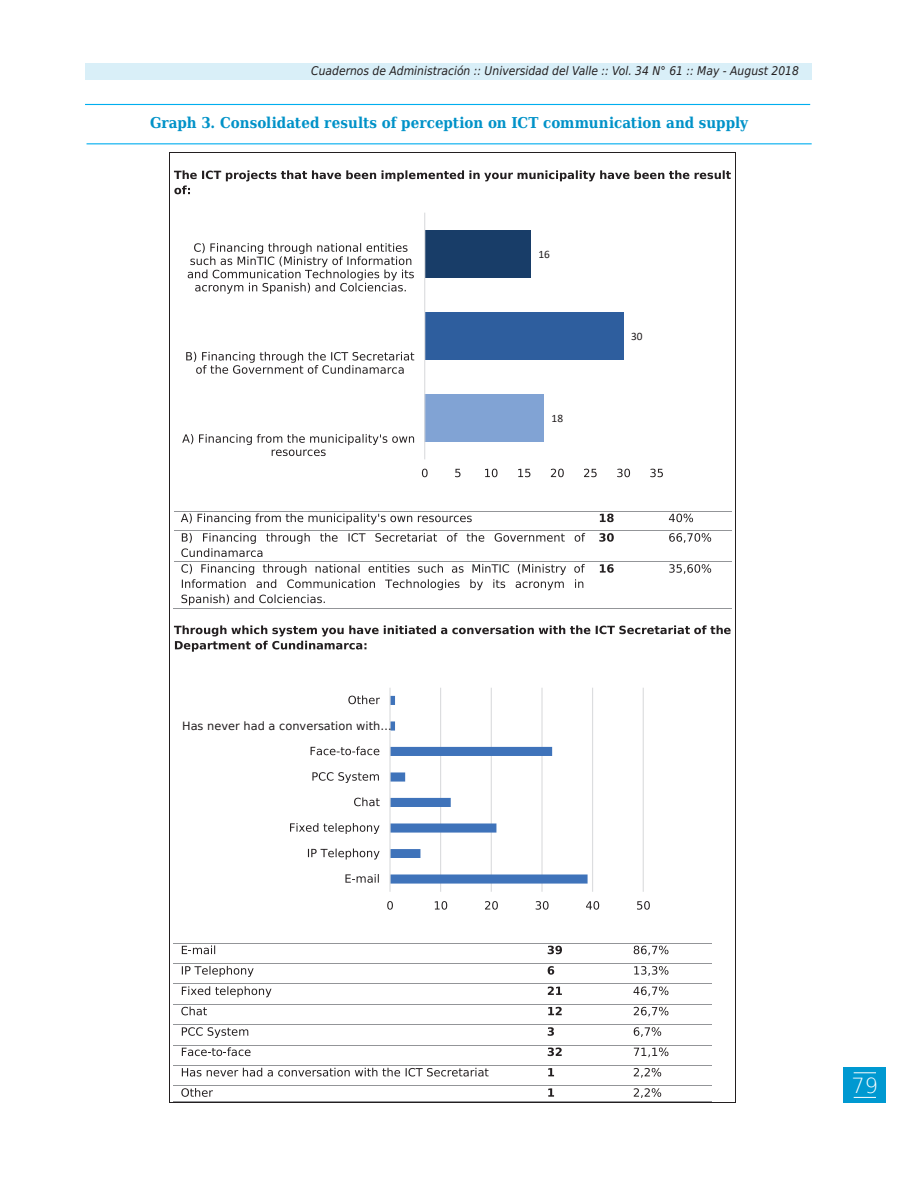
<style>
.page{position:relative;width:918px;height:1188px;background:#fff}
.page>*{position:absolute;margin:0;border:0;box-sizing:border-box;transform-origin:0 0}
.t1{font:200 21px "DejaVu Sans";color:#fff}
.Titulo_figura{font:700 15px "DejaVu Serif Condensed";color:#0092c8}
.t2{font:italic 12px "DejaVu Sans Condensed";color:#231f20}
.t3{font:11.4px "DejaVu Sans";color:#231f20}
.t4{font:11.4px "Calibri";color:#231f20}
</style>
<div class="page">
<div style="left:844px;top:1067px;width:42px;height:36px;background:#0099d1"></div>
<svg style="left:854px;top:1072px;width:22px;height:1px"></svg>
<svg style="left:854px;top:1097px;width:22px;height:1px"></svg>
<div style="left:85px;top:63px;width:727px;height:17px;background:#d9eff8"></div>
<hr style="left:85px;top:104px;width:725px;height:1px;background:#00aeef">
<hr style="left:87px;top:143px;width:725px;height:1px;background:#00aeef">
<svg style="left:174px;top:170px;width:557px;height:24px"></svg>
<svg style="left:181px;top:513px;width:291px;height:11px"></svg>
<svg style="left:600px;top:514px;width:14px;height:8px"></svg>
<svg style="left:669px;top:514px;width:24px;height:8px"></svg>
<hr style="left:174px;top:511px;width:418px;height:1px;background:#939598">
<hr style="left:592px;top:511px;width:70px;height:1px;background:#939598">
<hr style="left:662px;top:511px;width:69px;height:1px;background:#939598">
<svg style="left:349px;top:533px;width:236px;height:9px"></svg>
<svg style="left:181px;top:533px;width:157px;height:24px"></svg>
<svg style="left:599px;top:533px;width:15px;height:9px"></svg>
<svg style="left:669px;top:533px;width:42px;height:10px"></svg>
<hr style="left:174px;top:530px;width:418px;height:1px;background:#939598">
<hr style="left:592px;top:530px;width:70px;height:1px;background:#939598">
<hr style="left:662px;top:530px;width:69px;height:1px;background:#939598">
<svg style="left:181px;top:564px;width:404px;height:41px"></svg>
<svg style="left:600px;top:564px;width:14px;height:9px"></svg>
<svg style="left:669px;top:564px;width:42px;height:10px"></svg>
<hr style="left:174px;top:561px;width:418px;height:1px;background:#939598">
<hr style="left:592px;top:561px;width:70px;height:1px;background:#939598">
<hr style="left:662px;top:561px;width:69px;height:1px;background:#939598">
<hr style="left:173px;top:608px;width:419px;height:1px;background:#939598">
<hr style="left:591px;top:608px;width:71px;height:1px;background:#939598">
<hr style="left:661px;top:608px;width:70px;height:1px;background:#939598">
<svg style="left:174px;top:625px;width:557px;height:27px"></svg>
<svg style="left:182px;top:945px;width:33px;height:9px"></svg>
<svg style="left:548px;top:946px;width:14px;height:8px"></svg>
<svg style="left:634px;top:946px;width:34px;height:9px"></svg>
<hr style="left:174px;top:943px;width:366px;height:1px;background:#939598">
<hr style="left:541px;top:943px;width:85px;height:1px;background:#939598">
<hr style="left:627px;top:943px;width:85px;height:1px;background:#939598">
<svg style="left:182px;top:966px;width:72px;height:11px"></svg>
<svg style="left:548px;top:966px;width:6px;height:9px"></svg>
<svg style="left:634px;top:966px;width:34px;height:10px"></svg>
<hr style="left:174px;top:963px;width:366px;height:1px;background:#939598">
<hr style="left:541px;top:963px;width:85px;height:1px;background:#939598">
<hr style="left:627px;top:963px;width:85px;height:1px;background:#939598">
<svg style="left:182px;top:986px;width:90px;height:11px"></svg>
<svg style="left:548px;top:987px;width:14px;height:8px"></svg>
<svg style="left:633px;top:987px;width:35px;height:9px"></svg>
<hr style="left:174px;top:984px;width:366px;height:1px;background:#939598">
<hr style="left:541px;top:984px;width:85px;height:1px;background:#939598">
<hr style="left:627px;top:984px;width:85px;height:1px;background:#939598">
<svg style="left:181px;top:1007px;width:26px;height:8px"></svg>
<svg style="left:548px;top:1007px;width:14px;height:8px"></svg>
<svg style="left:634px;top:1007px;width:34px;height:10px"></svg>
<hr style="left:174px;top:1004px;width:366px;height:1px;background:#939598">
<hr style="left:541px;top:1004px;width:85px;height:1px;background:#939598">
<hr style="left:627px;top:1004px;width:85px;height:1px;background:#939598">
<svg style="left:182px;top:1027px;width:66px;height:11px"></svg>
<svg style="left:548px;top:1027px;width:6px;height:9px"></svg>
<svg style="left:634px;top:1027px;width:27px;height:10px"></svg>
<hr style="left:174px;top:1024px;width:366px;height:1px;background:#939598">
<hr style="left:541px;top:1024px;width:85px;height:1px;background:#939598">
<hr style="left:627px;top:1024px;width:85px;height:1px;background:#939598">
<svg style="left:182px;top:1047px;width:69px;height:9px"></svg>
<svg style="left:548px;top:1048px;width:14px;height:8px"></svg>
<svg style="left:634px;top:1048px;width:34px;height:9px"></svg>
<hr style="left:174px;top:1045px;width:366px;height:1px;background:#939598">
<hr style="left:541px;top:1045px;width:85px;height:1px;background:#939598">
<hr style="left:627px;top:1045px;width:85px;height:1px;background:#939598">
<svg style="left:182px;top:1068px;width:218px;height:9px"></svg>
<svg style="left:406px;top:1068px;width:83px;height:9px"></svg>
<svg style="left:548px;top:1068px;width:6px;height:8px"></svg>
<svg style="left:634px;top:1068px;width:27px;height:10px"></svg>
<hr style="left:174px;top:1065px;width:366px;height:1px;background:#939598">
<hr style="left:541px;top:1065px;width:85px;height:1px;background:#939598">
<hr style="left:627px;top:1065px;width:85px;height:1px;background:#939598">
<svg style="left:181px;top:1088px;width:32px;height:9px"></svg>
<svg style="left:548px;top:1088px;width:6px;height:9px"></svg>
<svg style="left:634px;top:1088px;width:27px;height:10px"></svg>
<hr style="left:174px;top:1085px;width:366px;height:1px;background:#939598">
<hr style="left:541px;top:1085px;width:85px;height:1px;background:#939598">
<hr style="left:627px;top:1085px;width:85px;height:1px;background:#939598">
<hr style="left:173px;top:1101px;width:367px;height:1px;background:#939598">
<hr style="left:540px;top:1101px;width:86px;height:1px;background:#939598">
<hr style="left:626px;top:1101px;width:86px;height:1px;background:#939598">
<hr style="left:170px;top:153px;width:566px;height:1px;background:#231f20">
<hr style="left:169px;top:153px;width:1px;height:949px;background:#231f20">
<hr style="left:170px;top:1102px;width:566px;height:1px;background:#231f20">
<hr style="left:736px;top:153px;width:1px;height:949px;background:#231f20">
<div style="left:425px;top:395px;width:119px;height:47px;background:#81a3d4"></div>
<div style="left:425px;top:313px;width:198px;height:47px;background:#2e5e9e"></div>
<div style="left:425px;top:230px;width:106px;height:47px;background:#183d68"></div>
<hr style="left:424px;top:213px;width:1px;height:246px;background:#dcdddf">
<svg style="left:422px;top:469px;width:6px;height:8px"></svg>
<svg style="left:455px;top:469px;width:6px;height:8px"></svg>
<svg style="left:485px;top:469px;width:13px;height:8px"></svg>
<svg style="left:518px;top:469px;width:12px;height:8px"></svg>
<svg style="left:551px;top:469px;width:13px;height:8px"></svg>
<svg style="left:584px;top:469px;width:13px;height:8px"></svg>
<svg style="left:617px;top:469px;width:13px;height:8px"></svg>
<svg style="left:650px;top:469px;width:13px;height:8px"></svg>
<svg style="left:182px;top:434px;width:232px;height:22px"></svg>
<svg style="left:186px;top:352px;width:228px;height:22px"></svg>
<svg style="left:188px;top:243px;width:226px;height:51px"></svg>
<hr style="left:440px;top:688px;width:1px;height:204px;background:#dcdddf">
<hr style="left:491px;top:688px;width:1px;height:204px;background:#dcdddf">
<hr style="left:541px;top:688px;width:2px;height:204px;background:#dcdddf">
<hr style="left:592px;top:688px;width:1px;height:204px;background:#dcdddf">
<hr style="left:643px;top:688px;width:1px;height:204px;background:#dcdddf">
<svg style="left:391px;top:696px;width:197px;height:188px"></svg>
<hr style="left:389px;top:688px;width:2px;height:204px;background:#dcdddf">
<svg style="left:387px;top:901px;width:6px;height:9px"></svg>
<svg style="left:435px;top:901px;width:12px;height:9px"></svg>
<svg style="left:485px;top:901px;width:13px;height:9px"></svg>
<svg style="left:536px;top:901px;width:13px;height:9px"></svg>
<svg style="left:586px;top:901px;width:13px;height:9px"></svg>
<svg style="left:637px;top:901px;width:13px;height:9px"></svg>
<svg style="left:345px;top:874px;width:34px;height:9px"></svg>
<svg style="left:308px;top:849px;width:72px;height:11px"></svg>
<svg style="left:290px;top:823px;width:90px;height:11px"></svg>
<svg style="left:354px;top:797px;width:26px;height:9px"></svg>
<svg style="left:312px;top:772px;width:67px;height:11px"></svg>
<svg style="left:311px;top:746px;width:68px;height:9px"></svg>
<svg style="left:348px;top:695px;width:32px;height:9px"></svg>
<p class="t2" style="left:311px;top:62px;width:489px">Cuadernos de Administración :: Universidad del Valle :: Vol. 34 N° 61 :: May - August 2018</p>
<p class="Titulo_figura" style="left:150px;top:111px;width:599px">Graph 3. Consolidated results of perception on ICT communication and supply</p>
<p class="t3" style="left:182px;top:716px;width:211px">Has never had a conversation with…</p>
<p class="t4" style="left:538px;top:246px;width:13px">16</p>
<p class="t4" style="left:552px;top:410px;width:13px">18</p>
<p class="t4" style="left:631px;top:328px;width:13px">30</p>
<p class="t1" style="left:851px;top:1069px;width:28px">79</p>
</div>
